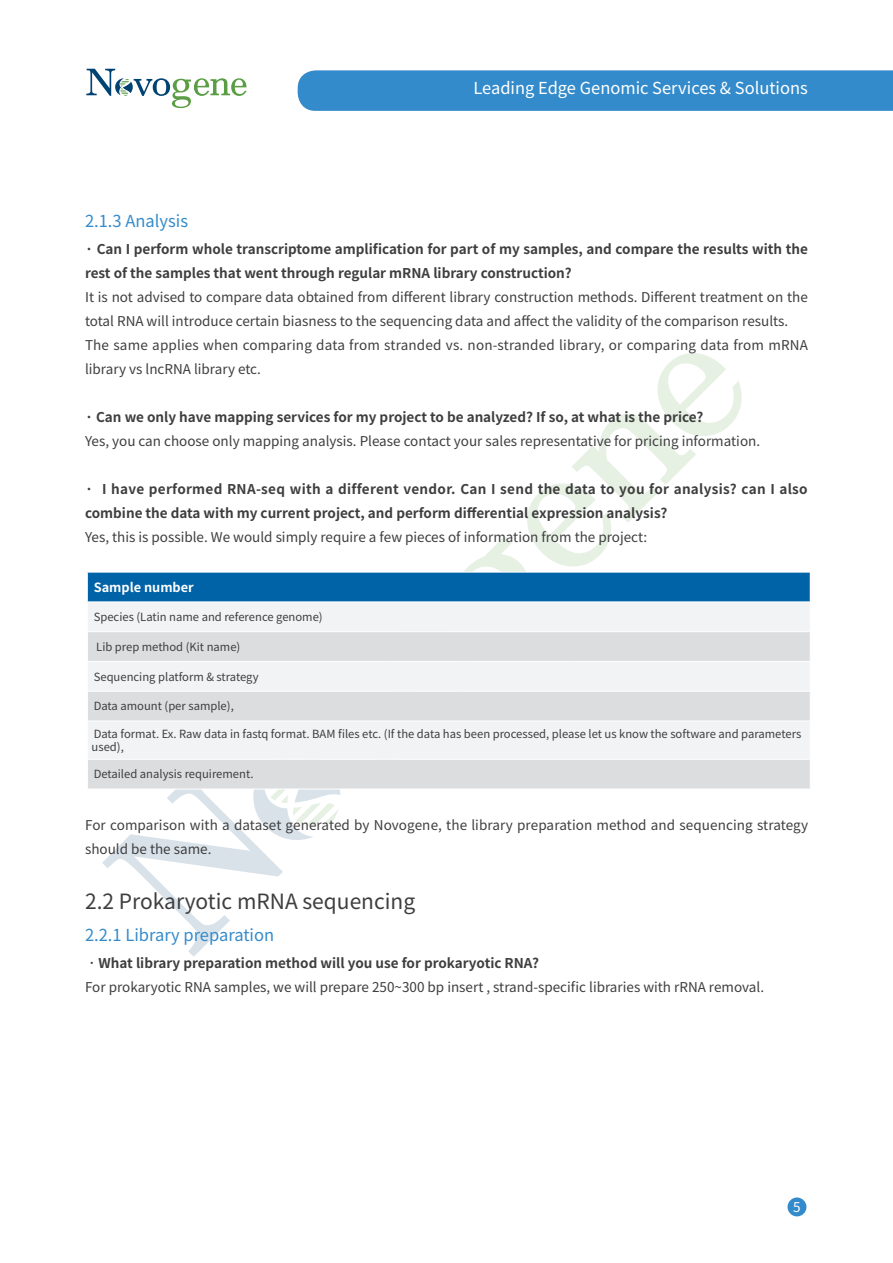
<style>
.page{position:relative;width:893px;height:1263px;background:#fff}
.page>*{position:absolute;margin:0;border:0;box-sizing:border-box;transform-origin:0 0}
.t1{font:21px "Source Han Sans SC";color:#3e3e3f}
.t2{font:16.5px "Source Han Sans SC";color:#fff}
.t3{font:16.5px "Source Han Sans SC";color:#348bcb}
.t4{font:13.5px/24px "Source Han Sans SC";color:#3e3e3f}
.t5{font:700 13.5px/24px "Source Han Sans SC";color:#3e3e3f}
.t6{font:13.5px "Source Han Sans SC";color:#fff}
.t7{font:700 12.75px "Source Han Sans SC";color:#fff}
.t8{font:11.25px/12.8px "Source Han Sans SC";color:#3e3e3f}
</style>
<div class="page">
<div style="left:787px;top:1197px;width:19px;height:19px;background:#348bcb;border-radius:50%"></div>
<svg style="left:86px;top:69px;width:161px;height:39px"></svg>
<svg style="left:102px;top:353px;width:640px;height:604px"></svg>
<div style="left:298px;top:70px;width:595px;height:41px;background:#348bcb"></div>
<div style="left:87px;top:572px;width:723px;height:30px;background:#0062a7"></div>
<div style="left:88px;top:603px;width:721px;height:28px;background:#f2f3f4"></div>
<svg style="left:88px;top:632px;width:722px;height:157px;fill:#dcdddf"></svg>
<hr style="left:87px;top:572px;width:723px;height:1px;background:#fff">
<hr style="left:87px;top:572px;width:1px;height:30px;background:#fff">
<hr style="left:87px;top:602px;width:723px;height:1px;background:#fff">
<hr style="left:87px;top:631px;width:723px;height:1px;background:#fff">
<hr style="left:87px;top:661px;width:723px;height:1px;background:#fff">
<hr style="left:87px;top:691px;width:723px;height:1px;background:#fff">
<hr style="left:87px;top:721px;width:723px;height:1px;background:#fff">
<hr style="left:87px;top:759px;width:723px;height:1px;background:#fff">
<hr style="left:87px;top:789px;width:723px;height:1px;background:#fff">
<p class="t2" style="left:473px;top:79px;width:336px">Leading Edge Genomic Services &amp; Solutions</p>
<p class="t3" style="left:85px;top:212px;width:105px">2.1.3 Analysis</p>
<p class="t5" style="left:85px;top:237px;width:724px">· Can I perform whole transcriptome amplification for part of my samples, and compare the results with the rest of the samples that went through regular mRNA library construction?</p>
<p class="t4" style="left:85px;top:285px;width:724px">It is not advised to compare data obtained from different library construction methods. Different treatment on the total RNA will introduce certain biasness to the sequencing data and affect the validity of the comparison results.<br>The same applies when comparing data from stranded vs. non-stranded library, or comparing data from mRNA library vs lncRNA library etc.</p>
<p class="t5" style="left:85px;top:405px;width:620px">· Can we only have mapping services for my project to be analyzed? If so, at what is the price?</p>
<p class="t4" style="left:85px;top:429px;width:677px">Yes, you can choose only mapping analysis. Please contact your sales representative for pricing information.</p>
<p class="t5" style="left:85px;top:477px;width:724px">· I have performed RNA-seq with a different vendor. Can I send the data to you for analysis? can I also combine the data with my current project, and perform differential expression analysis?</p>
<p class="t4" style="left:85px;top:525px;width:564px">Yes, this is possible. We would simply require a few pieces of information from the project:</p>
<p class="t7" style="left:94px;top:580px;width:102px">Sample number</p>
<p class="t8" style="left:94px;top:611px;width:231px">Species (Latin name and reference genome)</p>
<p class="t8" style="left:96px;top:641px;width:146px">Lib prep method (Kit name)</p>
<p class="t8" style="left:94px;top:670px;width:166px">Sequencing platform &amp; strategy</p>
<p class="t8" style="left:94px;top:700px;width:142px">Data amount (per sample),</p>
<p class="t8" style="left:92px;top:728px;width:711px">Data format. Ex. Raw data in fastq format. BAM files etc. (If the data has been processed, please let us know the software and parameters used),</p>
<p class="t8" style="left:94px;top:768px;width:161px">Detailed analysis requirement.</p>
<p class="t4" style="left:85px;top:813px;width:725px">For comparison with a dataset generated by Novogene, the library preparation method and sequencing strategy should be the same.</p>
<h1 class="t1" style="left:85px;top:889px;width:332px">2.2 Prokaryotic mRNA sequencing</h1>
<p class="t3" style="left:85px;top:925px;width:191px">2.2.1 Library preparation</p>
<p class="t5" style="left:85px;top:951px;width:455px">•What library preparation method will you use for prokaryotic RNA?</p>
<p class="t4" style="left:85px;top:975px;width:681px">For prokaryotic RNA samples, we will prepare 250~300 bp insert , strand-specific libraries with rRNA removal.</p>
<p class="t6" style="left:793px;top:1199px;width:9px">5</p>
</div>
